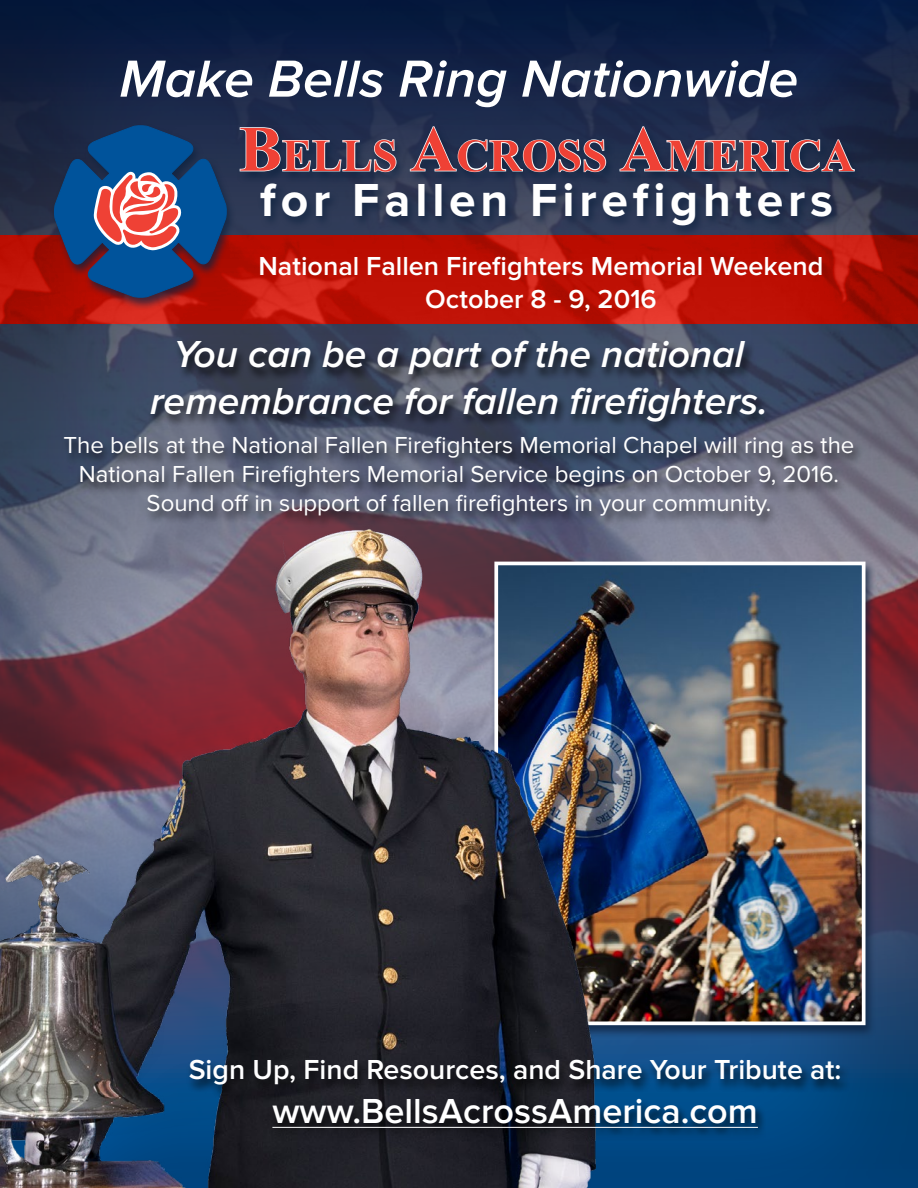
<style>
.page{position:relative;width:918px;height:1188px;background:#fff}
.page>*{position:absolute;margin:0;border:0;box-sizing:border-box;transform-origin:0 0}
.t1{font:italic 600 54px "Proxima Nova";color:#fff}
.t2{font:700 48px "Proxima Nova";letter-spacing:.1em;color:#fff}
.t3{font:700 45.15px "Times New Roman";color:#ef4135}
.t4{font:italic 600 39px "Proxima Nova";color:#fff}
.t5{font:600 36px "Proxima Nova";color:#fff}
.t6{font:600 28.5px "Proxima Nova";color:#fff}
.t7{font:600 27px "Proxima Nova";color:#fff}
.t8{font:24px/28.8px "Proxima Nova";color:#fff;text-align:center}
.s1{font-size:64.5px}
</style>
<div class="page">
<img style="left:0;top:0;width:918px;height:1188px">
<div style="left:490px;top:560px;width:386px;height:479px;background:#0d223f;opacity:.75"></div>
<img style="left:595px;top:567px;width:266px;height:453px">
<div style="left:494px;top:562px;width:372px;height:463px;border:4px solid #fff"></div>
<img style="left:0;top:487px;width:595px;height:701px">
<svg style="left:0;top:235px;width:918px;height:89px;background:#b61206"></svg>
<div style="left:61px;top:435px;width:803px;height:93px;background:#000;opacity:.75"></div>
<div style="left:50px;top:124px;width:815px;height:187px;background:#0d223f;opacity:.75"></div>
<svg style="left:239px;top:126px;width:158px;height:47px;background:#49546d"></svg>
<svg style="left:409px;top:125px;width:198px;height:48px;background:#45516a"></svg>
<svg style="left:619px;top:125px;width:236px;height:48px;background:#46526a"></svg>
<svg style="left:54px;top:125px;width:173px;height:173px;background:#454c74"></svg>
<div style="left:187px;top:1059px;width:663px;height:82px;background:#000;opacity:.75"></div>
<hr style="left:272px;top:1127px;width:486px;height:1px;background:#fff">
<div style="left:147px;top:340px;width:628px;height:95px;background:#000;opacity:.75"></div>
<p class="t1" style="left:120px;top:48px;width:680px">Make Bells Ring Nationwide</p>
<p class="t3" style="left:239px;top:124px;width:616px"><span class="s1">B</span>ELLS <span class="s1">A</span>CROSS <span class="s1">A</span>MERICA</p>
<p class="t2" style="left:260px;top:172px;width:574px">for Fallen Firefighters</p>
<p class="t7" style="left:259px;top:251px;width:567px">National Fallen Firefighters Memorial Weekend</p>
<p class="t7" style="left:425px;top:283px;width:233px">October 8 - 9, 2016</p>
<p class="t4" style="left:174px;top:333px;width:572px">You can be a part of the national</p>
<p class="t4" style="left:150px;top:379px;width:619px">remembrance for fallen firefighters.</p>
<p class="t8" style="left:64px;top:431px;width:792px">The bells at the National Fallen Firefighters Memorial Chapel will ring as the<br>National Fallen Firefighters Memorial Service begins on October 9, 2016.<br>Sound off in support of fallen firefighters in your community.</p>
<p class="t6" style="left:189px;top:1053px;width:654px">Sign Up, Find Resources, and Share Your Tribute at:</p>
<p class="t5" style="left:272px;top:1090px;width:487px">www.BellsAcrossAmerica.com</p>
</div>
